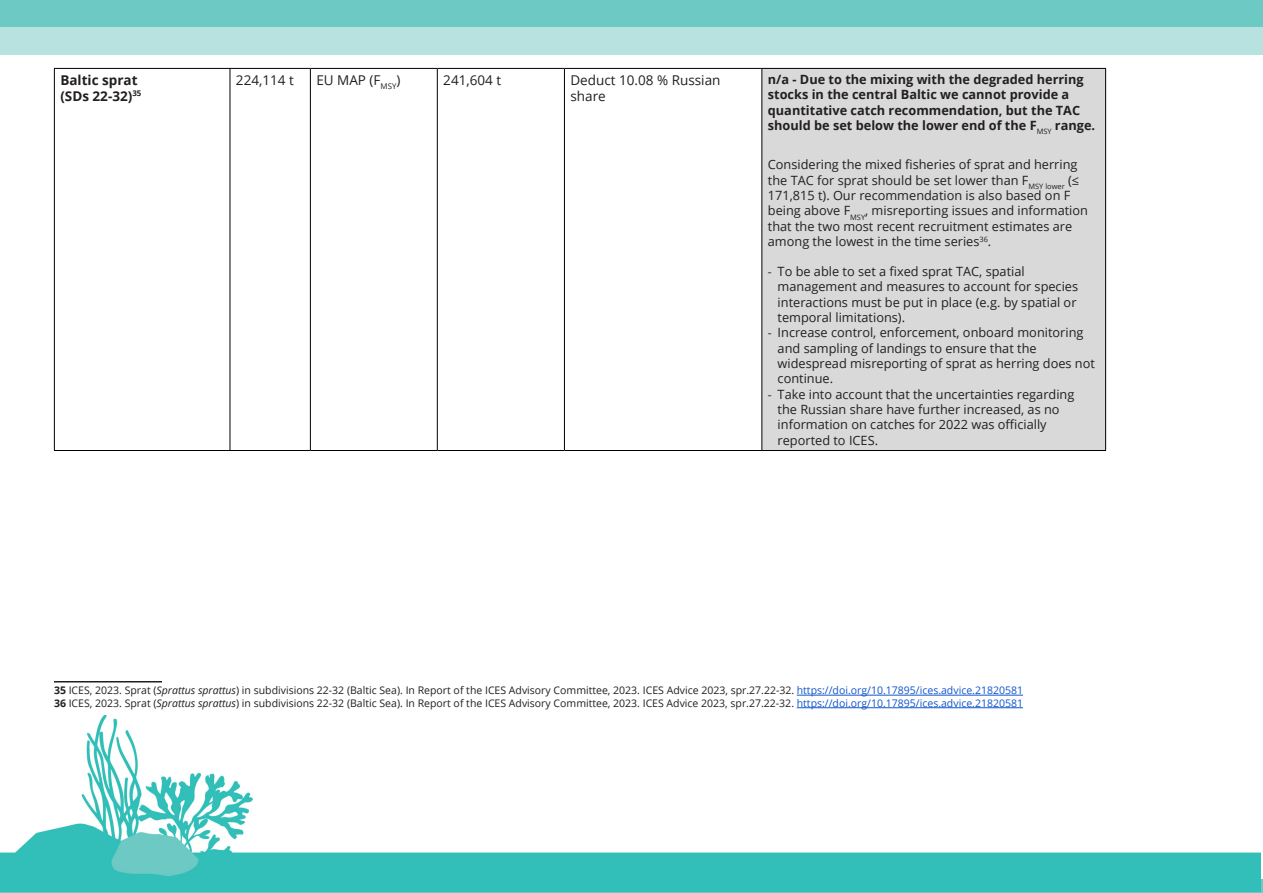
<style>
.page{position:relative;width:1263px;height:893px;background:#fff}
.page>*{position:absolute;margin:0;border:0;box-sizing:border-box;transform-origin:0 0}
.t1{font:13.5px/16.2px "Open Sans";color:#231f20}
.t2{font:700 13.5px "Open Sans";color:#231f20}
.t3{font:12.75px/15.3px "Open Sans";color:#231f20}
.t4{font:700 12.75px/15.3px "Open Sans";color:#231f20}
.t5{font:10.5px "Open Sans";color:#231f20}
.s1{font-family:"Calibri"}
.s2{font-weight:700}
.s3{font-style:italic}
.s4{color:#15c}
</style>
<div class="page">
<div style="left:0;top:0;width:1263px;height:54px;background:#6dc9c4"></div>
<div style="left:0;top:27px;width:1263px;height:27px;background:#b8e2e0"></div>
<div style="left:0;top:879px;width:1263px;height:14px;background:#32bfb9"></div>
<div style="left:762px;top:68px;width:344px;height:382px;background:#d9d9d9"></div>
<hr style="left:54px;top:68px;width:176px;height:1px;background:#000">
<hr style="left:230px;top:68px;width:80px;height:1px;background:#000">
<hr style="left:310px;top:68px;width:127px;height:1px;background:#000">
<hr style="left:437px;top:68px;width:127px;height:1px;background:#000">
<hr style="left:564px;top:68px;width:198px;height:1px;background:#000">
<hr style="left:762px;top:68px;width:344px;height:1px;background:#000">
<hr style="left:54px;top:450px;width:176px;height:1px;background:#000">
<hr style="left:230px;top:450px;width:80px;height:1px;background:#000">
<hr style="left:310px;top:450px;width:127px;height:1px;background:#000">
<hr style="left:437px;top:450px;width:127px;height:1px;background:#000">
<hr style="left:564px;top:450px;width:198px;height:1px;background:#000">
<hr style="left:762px;top:450px;width:344px;height:1px;background:#000">
<hr style="left:54px;top:69px;width:1px;height:381px;background:#000">
<hr style="left:230px;top:69px;width:1px;height:381px;background:#000">
<hr style="left:310px;top:69px;width:1px;height:381px;background:#000">
<hr style="left:437px;top:69px;width:1px;height:381px;background:#000">
<hr style="left:564px;top:69px;width:1px;height:381px;background:#000">
<hr style="left:761px;top:69px;width:1px;height:381px;background:#000">
<hr style="left:1105px;top:69px;width:1px;height:381px;background:#000">
<hr style="left:54px;top:681px;width:108px;height:1px;background:#231f20">
<hr style="left:797px;top:695px;width:226px;height:1px;background:#15c">
<hr style="left:797px;top:707px;width:226px;height:1px;background:#15c">
<img style="left:0;top:715px;width:1260px;height:164px">
<p class="t2" style="left:60px;top:70px;width:79px">Baltic sprat</p>
<p class="t2" style="left:60px;top:87px;width:82px">(SDs 22-32)<sup>35</sup></p>
<p class="t1" style="left:236px;top:71px;width:59px">224,114 t</p>
<p class="t1" style="left:316px;top:71px;width:86px">EU MAP (F<sub>MSY</sub>)</p>
<p class="t1" style="left:443px;top:71px;width:59px">241,604 t</p>
<p class="t1" style="left:570px;top:71px;width:152px">Deduct 10.08 % Russian share</p>
<p class="t4" style="left:768px;top:72px;width:329px">n/a - Due to the mixing with the degraded herring stocks in the central Baltic we cannot provide a quantitative catch recommendation, but the TAC should be set below the lower end of the F<sub>MSY</sub> range.</p>
<p class="t3" style="left:768px;top:157px;width:322px">Considering the mixed fisheries of sprat and herring the TAC for sprat should be set lower than F<sub>MSY</sub> <sub>lower</sub> (≤ 171,815 t). Our recommendation is also based on F being above F<sub>MSY</sub>, misreporting issues and information that the two most recent recruitment estimates are among the lowest in the time series<sup>36</sup>.</p>
<p class="t3" style="left:778px;top:264px;width:302px;text-indent:-10px"><span class="s1">-</span> To be able to set a fixed sprat TAC, spatial management and measures to account for species interactions must be put in place (e.g. by spatial or temporal limitations).</p>
<p class="t3" style="left:778px;top:325px;width:319px;text-indent:-10px"><span class="s1">-</span> Increase control, enforcement, onboard monitoring and sampling of landings to ensure that the widespread misreporting of sprat as herring does not continue.</p>
<p class="t3" style="left:778px;top:386px;width:298px;text-indent:-10px"><span class="s1">-</span> Take into account that the uncertainties regarding the Russian share have further increased, as no information on catches for 2022 was officially reported to ICES.</p>
<p class="t5" style="left:54px;top:683px;width:970px"><span class="s2">35</span> ICES, 2023. Sprat (<span class="s3">Sprattus sprattus</span>) in subdivisions 22-32 (Baltic Sea). In Report of the ICES Advisory Committee, 2023. ICES Advice 2023, spr.27.22-32. <span class="s4">https://doi.org/10.17895/ices.advice.21820581</span></p>
<p class="t5" style="left:54px;top:696px;width:970px"><span class="s2">36</span> ICES, 2023. Sprat (<span class="s3">Sprattus sprattus</span>) in subdivisions 22-32 (Baltic Sea). In Report of the ICES Advisory Committee, 2023. ICES Advice 2023, spr.27.22-32. <span class="s4">https://doi.org/10.17895/ices.advice.21820581</span></p>
</div>
